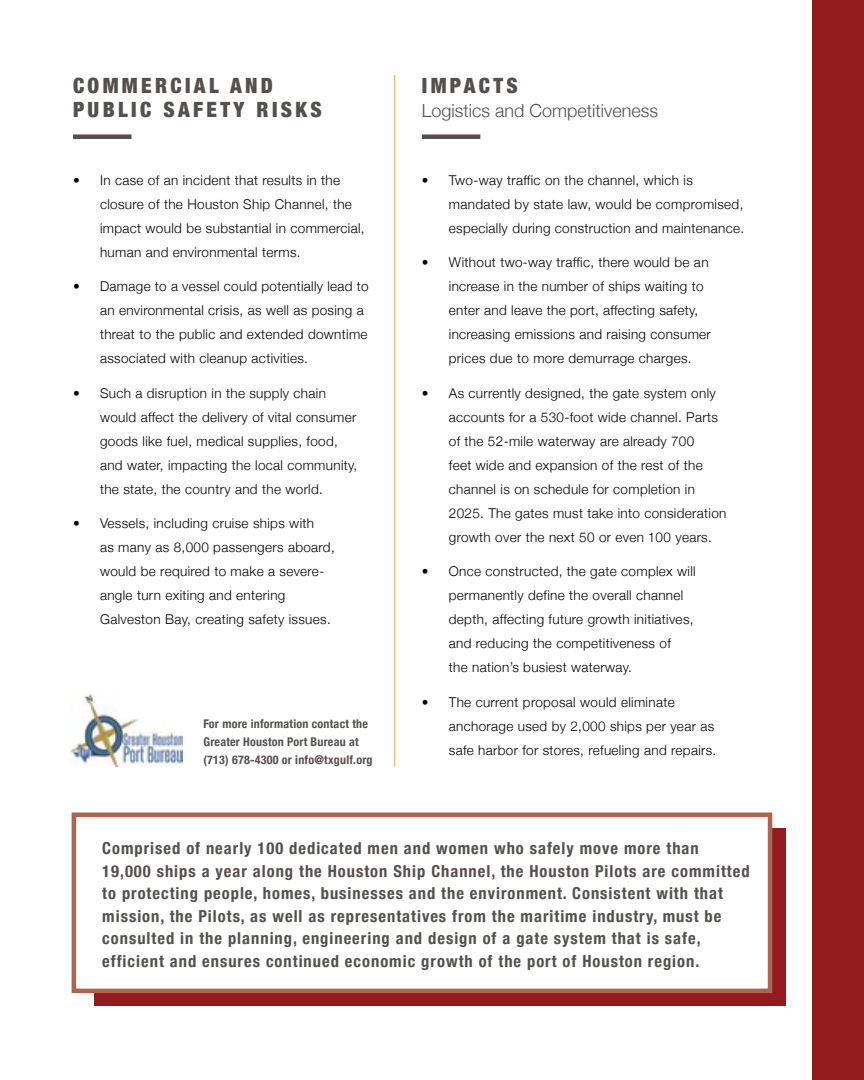
<style>
.page{position:relative;width:864px;height:1080px;background:#fff}
.page>*{position:absolute;margin:0;border:0;box-sizing:border-box;transform-origin:0 0}
.t1{font:900 condensed 21px/24px "Helvetica Neue";letter-spacing:.16em;color:#54504f}
.t2{font:300 18px "Helvetica Neue";color:#54504f}
.t3{font:700 condensed 16.5px/22.5px "Helvetica Neue";letter-spacing:.06em;color:#54504f}
.t4{font:300 13.5px/24px "Helvetica Neue";letter-spacing:.025em;color:#000}
.t5{font:700 condensed 12px/18px "Helvetica Neue";letter-spacing:.02em;color:#54504f}
</style>
<div class="page">
<div style="left:73px;top:134px;width:59px;height:5px;background:#54504f"></div>
<div style="left:94px;top:829px;width:692px;height:177px;background:#931b1d"></div>
<div style="left:422px;top:134px;width:58px;height:5px;background:#54504f"></div>
<hr style="left:394px;top:75px;width:1px;height:692px;background:#e0c774">
<div style="left:72px;top:812px;width:700px;height:181px;background:#fff;border:4px solid #b16350"></div>
<img style="left:70px;top:694px;width:112px;height:72px">
<div style="left:812px;top:0;width:52px;height:1080px;background:#931b1d"></div>
<h1 class="t1" style="left:73px;top:72px;width:250px">COMMERCIAL AND<br>PUBLIC SAFETY RISKS</h1>
<h1 class="t1" style="left:422px;top:72px;width:97px">IMPACTS</h1>
<h2 class="t2" style="left:422px;top:96px;width:238px">Logistics and Competitiveness</h2>
<p class="t4" style="left:100px;top:167px;width:266px;text-indent:-27px">• In case of an incident that results in the closure of the Houston Ship Channel, the impact would be substantial in commercial, human and environmental terms.</p>
<p class="t4" style="left:100px;top:273px;width:270px;text-indent:-27px">• Damage to a vessel could potentially lead to an environmental crisis, as well as posing a threat to the public and extended downtime associated with cleanup activities.</p>
<p class="t4" style="left:100px;top:380px;width:259px;text-indent:-27px">• Such a disruption in the supply chain would affect the delivery of vital consumer goods like fuel, medical supplies, food, and water, impacting the local community, the state, the country and the world.</p>
<p class="t4" style="left:100px;top:510px;width:236px;text-indent:-27px">• Vessels, including cruise ships with<br>as many as 8,000 passengers aboard, would be required to make a severe&shy;angle turn exiting and entering Galveston Bay, creating safety issues.</p>
<p class="t5" style="left:203px;top:714px;width:171px">For more information contact the<br>Greater Houston Port Bureau at (713) 678-4300 or info@txgulf.org</p>
<p class="t4" style="left:449px;top:167px;width:297px;text-indent:-27px">• Two-way traffic on the channel, which is mandated by state law, would be compromised, especially during construction and maintenance.</p>
<p class="t4" style="left:449px;top:249px;width:264px;text-indent:-27px">• Without two-way traffic, there would be an increase in the number of ships waiting to enter and leave the port, affecting safety, increasing emissions and raising consumer prices due to more demurrage charges.</p>
<p class="t4" style="left:449px;top:380px;width:279px;text-indent:-27px">• As currently designed, the gate system only accounts for a 530-foot wide channel. Parts of the 52-mile waterway are already 700<br>feet wide and expansion of the rest of the channel is on schedule for completion in 2025. The gates must take into consideration growth over the next 50 or even 100 years.</p>
<p class="t4" style="left:449px;top:558px;width:248px;text-indent:-27px">• Once constructed, the gate complex will permanently define the overall channel depth, affecting future growth initiatives, and reducing the competitiveness of<br>the nation’s busiest waterway.</p>
<p class="t4" style="left:449px;top:689px;width:269px;text-indent:-27px">• The current proposal would eliminate anchorage used by 2,000 ships per year as safe harbor for stores, refueling and repairs.</p>
<p class="t3" style="left:102px;top:836px;width:649px">Comprised of nearly 100 dedicated men and women who safely move more than 19,000 ships a year along the Houston Ship Channel, the Houston Pilots are committed to protecting people, homes, businesses and the environment. Consistent with that mission, the Pilots, as well as representatives from the maritime industry, must be consulted in the planning, engineering and design of a gate system that is safe, efficient and ensures continued economic growth of the port of Houston region.</p>
</div>
